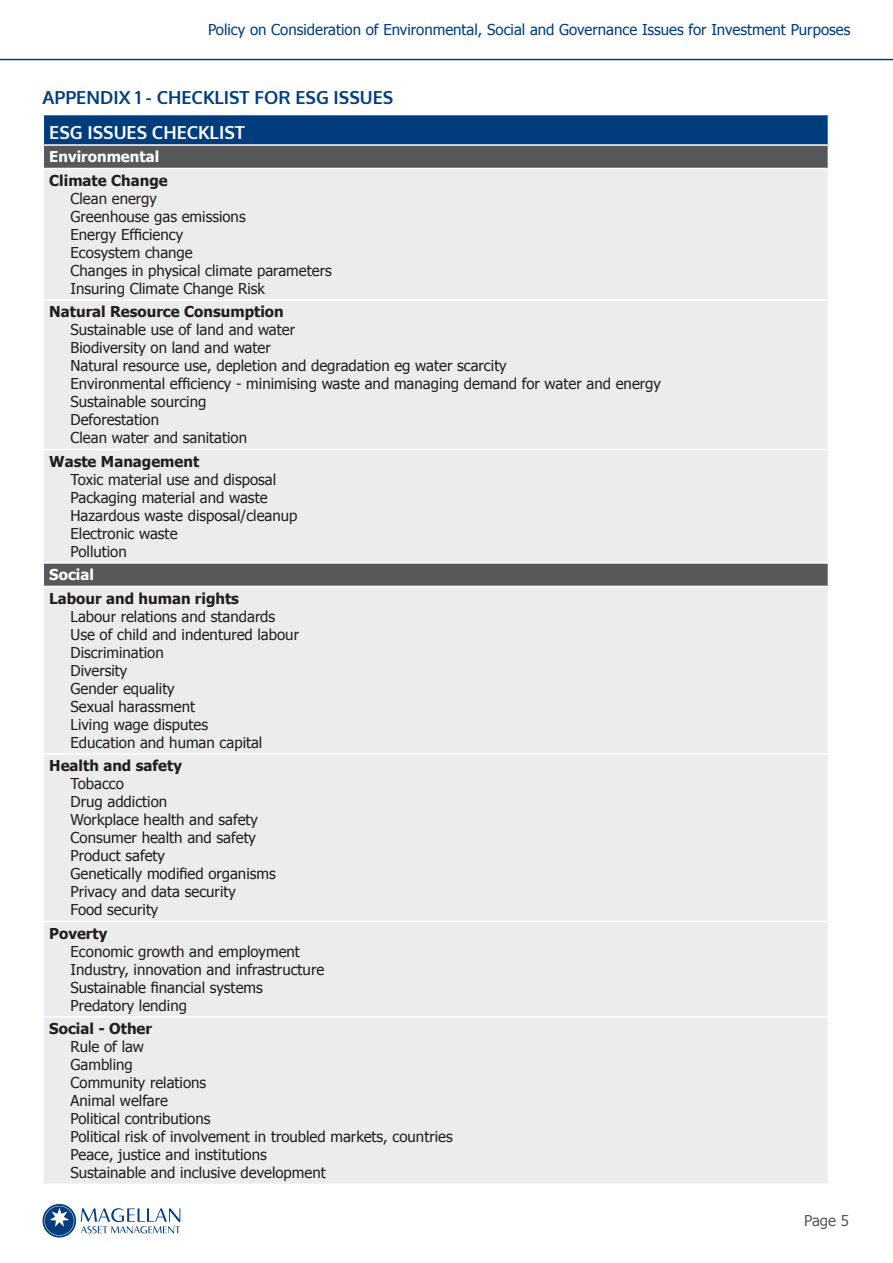
<style>
.page{position:relative;width:893px;height:1263px;background:#fff}
.page>*{position:absolute;margin:0;border:0;box-sizing:border-box;transform-origin:0 0}
.section_heading{font:700 18px "Oxygen";color:#013d7d}
.section_heading-2{font:700 18px "Oxygen";color:#fff}
.Indent_only{font:15px "Tahoma";color:#231f20}
.t1{font:700 15px "Tahoma";color:#231f20}
.t2{font:15px "Tahoma";color:#013d7d}
.Sub_heading{font:700 15px "Tahoma";color:#fff}
.t3{font:15px "Tahoma";color:#57585a}
</style>
<div class="page">
<svg style="left:43px;top:1204px;width:33px;height:33px"></svg>
<svg style="left:44px;top:1206px;width:30px;height:30px"></svg>
<svg style="left:81px;top:1208px;width:99px;height:25px"></svg>
<hr style="left:0;top:59px;width:893px;height:1px;background:#013d7d">
<div style="left:43px;top:115px;width:785px;height:30px;background:#013d7d"></div>
<div style="left:44px;top:146px;width:784px;height:22px;background:#57585a"></div>
<div style="left:44px;top:169px;width:784px;height:1014px;background:#ececee"></div>
<hr style="left:43px;top:144px;width:786px;height:2px;background:#fff">
<svg style="left:43px;top:115px;width:1px;height:53px"></svg>
<hr style="left:43px;top:299px;width:786px;height:2px;background:#fff">
<hr style="left:43px;top:449px;width:786px;height:1px;background:#fff">
<hr style="left:43px;top:562px;width:786px;height:2px;background:#fff">
<hr style="left:43px;top:586px;width:786px;height:1px;background:#fff">
<hr style="left:43px;top:753px;width:786px;height:2px;background:#fff">
<hr style="left:43px;top:921px;width:786px;height:1px;background:#fff">
<hr style="left:43px;top:1016px;width:786px;height:2px;background:#fff">
<p class="t2" style="left:208px;top:20px;width:644px">Policy on Consideration of Environmental, Social and Governance Issues for Investment Purposes</p>
<p class="section_heading" style="left:43px;top:86px;width:352px">APPENDIX 1 - CHECKLIST FOR ESG ISSUES</p>
<p class="section_heading-2" style="left:49px;top:121px;width:197px">ESG ISSUES CHECKLIST</p>
<p class="Sub_heading" style="left:49px;top:147px;width:111px">Environmental</p>
<p class="t1" style="left:49px;top:170px;width:120px">Climate Change</p>
<p class="Indent_only" style="left:71px;top:188px;width:88px">Clean energy</p>
<p class="Indent_only" style="left:71px;top:206px;width:177px">Greenhouse gas emissions</p>
<p class="Indent_only" style="left:71px;top:224px;width:114px">Energy Efficiency</p>
<p class="Indent_only" style="left:71px;top:242px;width:124px">Ecosystem change</p>
<p class="Indent_only" style="left:71px;top:260px;width:263px">Changes in physical climate parameters</p>
<p class="Indent_only" style="left:71px;top:278px;width:196px">Insuring Climate Change Risk</p>
<p class="t1" style="left:49px;top:301px;width:236px">Natural Resource Consumption</p>
<p class="Indent_only" style="left:71px;top:320px;width:226px">Sustainable use of land and water</p>
<p class="Indent_only" style="left:71px;top:338px;width:202px">Biodiversity on land and water</p>
<p class="Indent_only" style="left:71px;top:356px;width:438px">Natural resource use, depletion and degradation eg water scarcity</p>
<p class="Indent_only" style="left:71px;top:374px;width:592px">Environmental efficiency - minimising waste and managing demand for water and energy</p>
<p class="Indent_only" style="left:71px;top:392px;width:137px">Sustainable sourcing</p>
<p class="Indent_only" style="left:71px;top:410px;width:90px">Deforestation</p>
<p class="Indent_only" style="left:71px;top:428px;width:178px">Clean water and sanitation</p>
<p class="t1" style="left:49px;top:451px;width:152px">Waste Management</p>
<p class="Indent_only" style="left:71px;top:469px;width:207px">Toxic material use and disposal</p>
<p class="Indent_only" style="left:71px;top:487px;width:199px">Packaging material and waste</p>
<p class="Indent_only" style="left:71px;top:505px;width:228px">Hazardous waste disposal/cleanup</p>
<p class="Indent_only" style="left:71px;top:523px;width:109px">Electronic waste</p>
<p class="Indent_only" style="left:71px;top:541px;width:58px">Pollution</p>
<p class="Sub_heading" style="left:49px;top:564px;width:46px">Social</p>
<p class="t1" style="left:49px;top:588px;width:191px">Labour and human rights</p>
<p class="Indent_only" style="left:71px;top:606px;width:206px">Labour relations and standards</p>
<p class="Indent_only" style="left:71px;top:624px;width:230px">Use of child and indentured labour</p>
<p class="Indent_only" style="left:71px;top:642px;width:95px">Discrimination</p>
<p class="Indent_only" style="left:71px;top:660px;width:58px">Diversity</p>
<p class="Indent_only" style="left:71px;top:678px;width:106px">Gender equality</p>
<p class="Indent_only" style="left:71px;top:696px;width:126px">Sexual harassment</p>
<p class="Indent_only" style="left:71px;top:714px;width:139px">Living wage disputes</p>
<p class="Indent_only" style="left:71px;top:732px;width:193px">Education and human capital</p>
<p class="t1" style="left:49px;top:755px;width:134px">Health and safety</p>
<p class="Indent_only" style="left:71px;top:774px;width:55px">Tobacco</p>
<p class="Indent_only" style="left:71px;top:792px;width:98px">Drug addiction</p>
<p class="Indent_only" style="left:71px;top:810px;width:189px">Workplace health and safety</p>
<p class="Indent_only" style="left:71px;top:828px;width:187px">Consumer health and safety</p>
<p class="Indent_only" style="left:71px;top:846px;width:96px">Product safety</p>
<p class="Indent_only" style="left:71px;top:864px;width:207px">Genetically modified organisms</p>
<p class="Indent_only" style="left:71px;top:882px;width:167px">Privacy and data security</p>
<p class="Indent_only" style="left:71px;top:900px;width:89px">Food security</p>
<p class="t1" style="left:49px;top:923px;width:60px">Poverty</p>
<p class="Indent_only" style="left:71px;top:941px;width:231px">Economic growth and employment</p>
<p class="Indent_only" style="left:71px;top:959px;width:255px">Industry, innovation and infrastructure</p>
<p class="Indent_only" style="left:71px;top:977px;width:194px">Sustainable financial systems</p>
<p class="Indent_only" style="left:71px;top:995px;width:118px">Predatory lending</p>
<p class="t1" style="left:49px;top:1018px;width:104px">Social - Other</p>
<p class="Indent_only" style="left:71px;top:1037px;width:75px">Rule of law</p>
<p class="Indent_only" style="left:71px;top:1055px;width:64px">Gambling</p>
<p class="Indent_only" style="left:71px;top:1073px;width:137px">Community relations</p>
<p class="Indent_only" style="left:71px;top:1091px;width:99px">Animal welfare</p>
<p class="Indent_only" style="left:71px;top:1109px;width:141px">Political contributions</p>
<p class="Indent_only" style="left:71px;top:1127px;width:384px">Political risk of involvement in troubled markets, countries</p>
<p class="Indent_only" style="left:71px;top:1145px;width:198px">Peace, justice and institutions</p>
<p class="Indent_only" style="left:71px;top:1163px;width:257px">Sustainable and inclusive development</p>
<p class="t3" style="left:804px;top:1211px;width:46px">Page 5</p>
</div>
